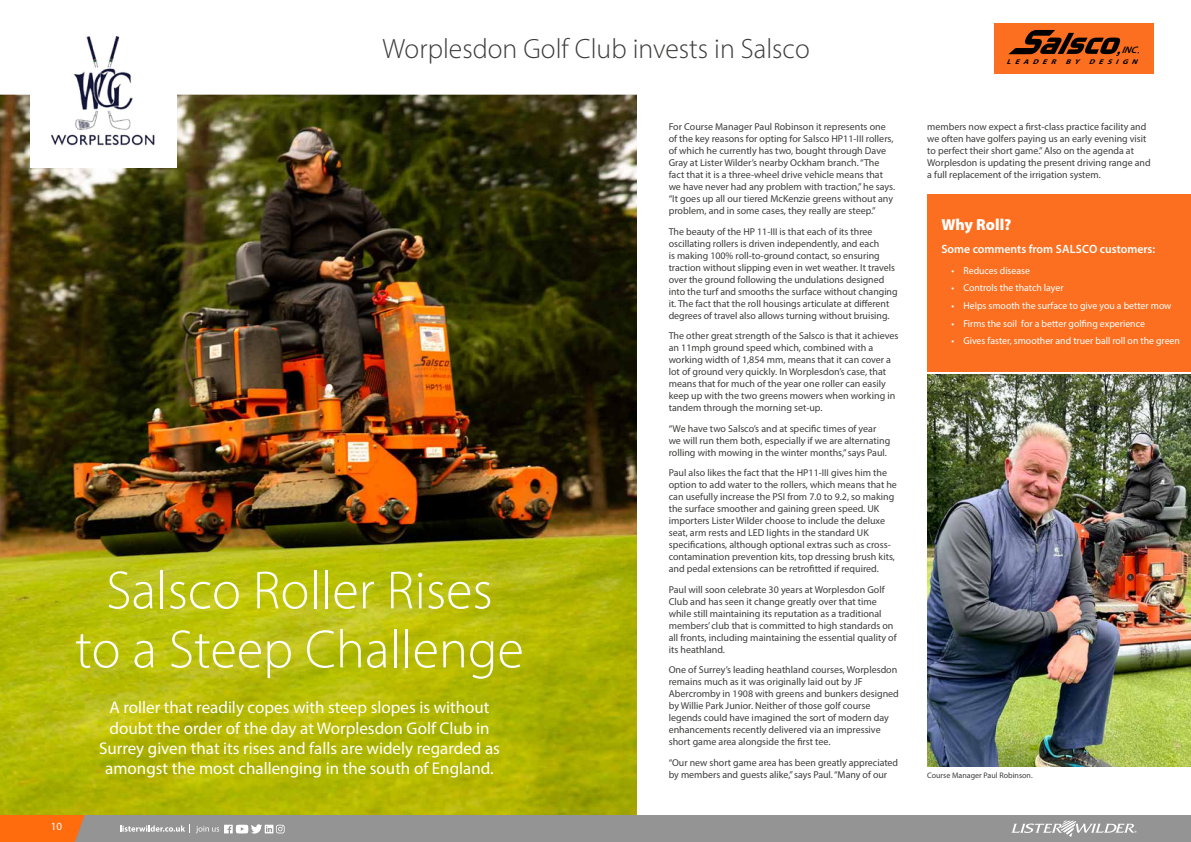
<style>
.page{position:relative;width:1191px;height:842px;background:#fff}
.page>*{position:absolute;margin:0;border:0;box-sizing:border-box;transform-origin:0 0}
.t1{font:300 54.2px/59px "Myriad Pro";color:#fff;text-align:center}
.t2{font:300 28px "Myriad Pro";color:#3c3c3b}
.t3{font:17px/20.4px "Myriad Pro";color:#fff;text-align:center}
.t4{font:900 16px "Myriad Pro";color:#fff}
.t5{font:600 12px "Myriad Pro";color:#fff}
.t6{font:11px "Myriad Pro";color:#fff}
.t7{font:10px/12px "Myriad Pro";color:#3c3c3b}
.t8{font:10px "Myriad Pro";color:#fff}
.t9{font:italic 600 9.5px "Myriad Pro";color:#000;scale:1.05 1}
.t10{font:8px "Myriad Pro";color:#3c3c3b}
.t11{font:italic 700 6.9px "Myriad Pro";color:#000;scale:1.16 1}
</style>
<div class="page">
<div style="left:0;top:815px;width:1191px;height:27px;background:#949494"></div>
<div style="left:0;top:815px;width:85px;height:27px;background:#ff6c0e"></div>
<svg style="left:120px;top:825px;width:70px;height:8px"></svg>
<svg style="left:196px;top:824px;width:89px;height:9px"></svg>
<svg style="left:1011px;top:821px;width:125px;height:16px"></svg>
<img style="left:0;top:94px;width:636px;height:721px">
<img style="left:927px;top:374px;width:264px;height:392px">
<div style="left:927px;top:194px;width:264px;height:177px;background:#fc6f20"></div>
<div style="left:30px;top:17px;width:147px;height:151px;background:#fff"></div>
<img style="left:51px;top:36px;width:104px;height:110px">
<div style="left:994px;top:23px;width:159px;height:50px;background:#fc6f20"></div>
<svg style="left:1008px;top:30px;width:112px;height:26px"></svg>
<h2 class="t2" style="left:383px;top:32px;width:428px">Worplesdon Golf Club invests in Salsco</h2>
<h1 class="t1" style="left:75px;top:560px;width:450px">Salsco Roller Rises<br>to a Steep Challenge</h1>
<h3 class="t3" style="left:99px;top:697px;width:402px">A roller that readily copes with steep slopes is without doubt the order of the day at Worplesdon Golf Club in Surrey given that its rises and falls are widely regarded as amongst the most challenging in the south of England.</h3>
<p class="t6" style="left:51px;top:820px;width:13px">10</p>
<p class="t7" style="left:668px;top:121px;width:228px">For Course Manager Paul Robinson it represents one of the key reasons for opting for Salsco HP11-III rollers, of which he currently has two, bought through Dave Gray at Lister Wilder’s nearby Ockham branch. “The fact that it is a three-wheel drive vehicle means that we have never had any problem with traction,” he says. “It goes up all our tiered McKenzie greens without any problem, and in some cases, they really are steep.”</p>
<p class="t7" style="left:668px;top:225px;width:230px">The beauty of the HP 11-III is that each of its three oscillating rollers is driven independently, and each<br>is making 100% roll-to-ground contact, so ensuring traction without slipping even in wet weather. It travels over the ground following the undulations designed into the turf and smooths the surface without changing it. The fact that the roll housings articulate at different degrees of travel also allows turning without bruising.</p>
<p class="t7" style="left:668px;top:330px;width:231px">The other great strength of the Salsco is that it achieves an 11mph ground speed which, combined with a working width of 1,854 mm, means that it can cover a lot of ground very quickly. In Worplesdon’s case, that means that for much of the year one roller can easily keep up with the two greens mowers when working in tandem through the morning set-up.</p>
<p class="t7" style="left:668px;top:422px;width:223px">“We have two Salsco’s and at specific times of year we will run them both, especially if we are alternating rolling with mowing in the winter months,” says Paul.</p>
<p class="t7" style="left:668px;top:467px;width:230px">Paul also likes the fact that the HP11-III gives him the option to add water to the rollers, which means that he can usefully increase the PSI from 7.0 to 9.2, so making the surface smoother and gaining green speed. UK importers Lister Wilder choose to include the deluxe seat, arm rests and LED lights in the standard UK specifications, although optional extras such as cross&shy;contamination prevention kits, top dressing brush kits, and pedal extensions can be retrofitted if required.</p>
<p class="t7" style="left:668px;top:583px;width:229px">Paul will soon celebrate 30 years at Worplesdon Golf Club and has seen it change greatly over that time while still maintaining its reputation as a traditional members’ club that is committed to high standards on all fronts, including maintaining the essential quality of its heathland.</p>
<p class="t7" style="left:668px;top:664px;width:232px">One of Surrey’s leading heathland courses, Worplesdon remains much as it was originally laid out by JF Abercromby in 1908 with greens and bunkers designed by Willie Park Junior. Neither of those golf course legends could have imagined the sort of modern day enhancements recently delivered via an impressive short game area alongside the first tee.</p>
<p class="t7" style="left:668px;top:756px;width:231px">“Our new short game area has been greatly appreciated by members and guests alike,” says Paul. “Many of our</p>
<p class="t9" style="left:1121px;top:44px;width:20px">INC</p>
<p class="t11" style="left:1006px;top:57px;width:117px">LEADER BY DESIGN</p>
<p class="t7" style="left:927px;top:121px;width:225px">members now expect a first-class practice facility and we often have golfers paying us an early evening visit to perfect their short game.” Also on the agenda at Worplesdon is updating the present driving range and a full replacement of the irrigation system.</p>
<h3 class="t4" style="left:941px;top:214px;width:72px">Why Roll?</h3>
<p class="t5" style="left:941px;top:242px;width:215px">Some comments from SALSCO customers:</p>
<p class="t8" style="left:951px;top:264px;width:80px">• Reduces disease</p>
<p class="t8" style="left:951px;top:282px;width:114px">• Controls the thatch layer</p>
<p class="t8" style="left:951px;top:299px;width:222px">• Helps smooth the surface to give you a better mow</p>
<p class="t8" style="left:951px;top:317px;width:195px">• Firms the soil for a better golfing experience</p>
<p class="t8" style="left:951px;top:335px;width:230px">• Gives faster, smoother and truer ball roll on the green</p>
<p class="t10" style="left:927px;top:770px;width:107px">Course Manager Paul Robinson.</p>
</div>
